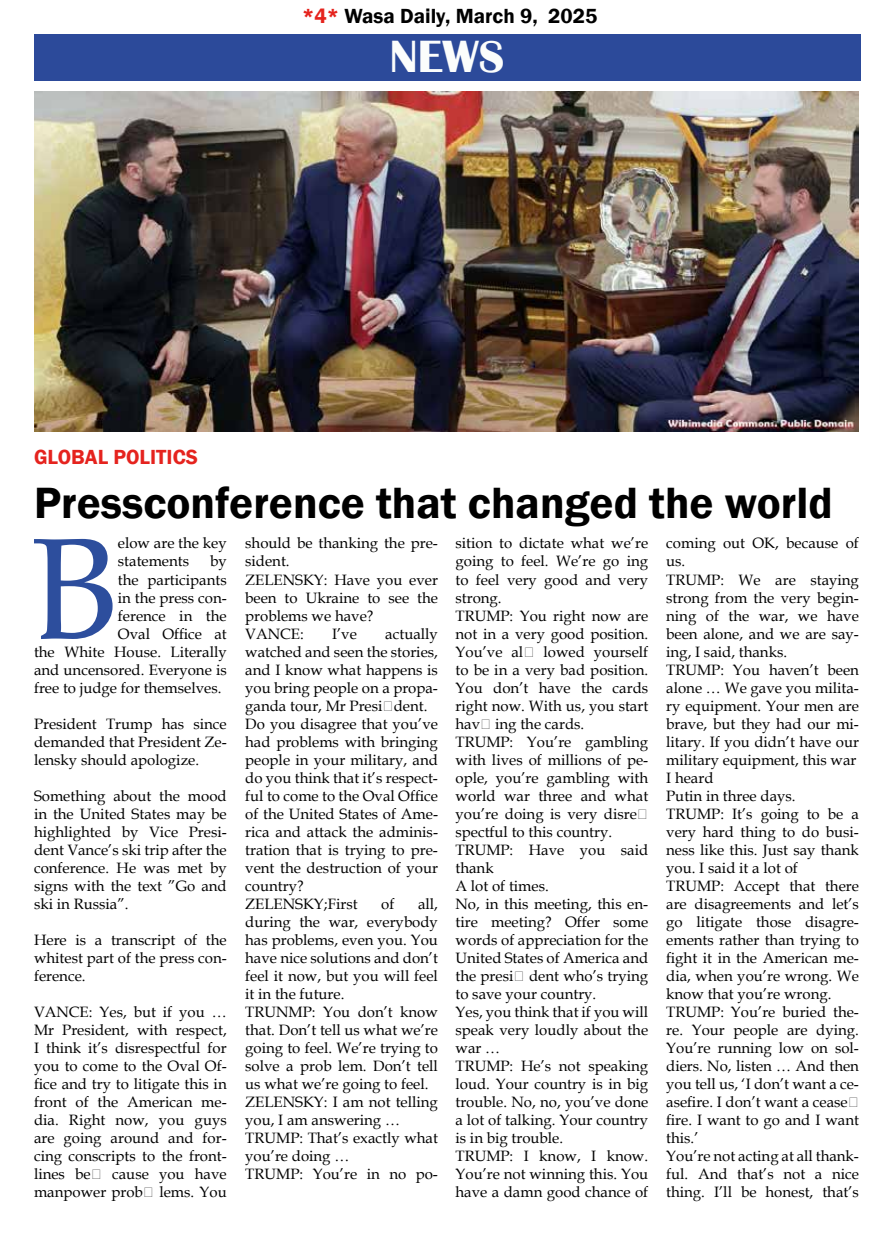
<style>
.page{position:relative;width:893px;height:1234px;background:#fff}
.page>*{position:absolute;margin:0;border:0;box-sizing:border-box;transform-origin:0 0}
.t1{font:143.85px "Book Antiqua";color:#2d4e9d}
.t2{font:700 46.5px "Britannic";color:#fbfdfc}
.t3{font:600 45px "Franklin Gothic";color:#000}
.t4{font:600 21px "Franklin Gothic";color:#000}
.t5{font:600 21px "Franklin Gothic";color:#e5231e}
.t6{font:15px/18px "Book Antiqua";color:#000}
.s1{color:#e5231d}
</style>
<div class="page">
<div style="left:34px;top:34px;width:826px;height:47px;background:#2c4a9a"></div>
<img style="left:34px;top:91px;width:825px;height:340px">
<h3 class="t4" style="left:302px;top:3px;width:297px"><span class="s1">*4*</span> Wasa Daily, March 9, 2025</h3>
<h2 class="t2" style="left:390px;top:30px;width:116px">NEWS</h2>
<h3 class="t5" style="left:34px;top:444px;width:166px">GLOBAL POLITICS</h3>
<h3 class="t3" style="left:34px;top:475px;width:800px">Pressconference that changed the world</h3>
<h1 class="t1" style="left:30px;top:489px;width:89px">B</h1>
<p class="t6" style="left:118px;top:534px;width:110px">elow are the key statements</p>
<p class="t6" style="left:210px;top:552px;width:18px">by</p>
<p class="t6" style="left:118px;top:570px;width:110px">the participants</p>
<p class="t6" style="left:118px;top:588px;width:110px">in the press con-</p>
<p class="t6" style="left:118px;top:606px;width:110px">ference in the</p>
<p class="t6" style="left:118px;top:624px;width:110px">Oval Office at</p>
<p class="t6" style="left:34px;top:642px;width:194px">the White House. Literally</p>
<p class="t6" style="left:34px;top:660px;width:194px">and uncensored. Everyone is</p>
<p class="t6" style="left:34px;top:678px;width:189px">free to judge for themselves.</p>
<p class="t6" style="left:34px;top:714px;width:194px;text-align:justify">President Trump has since demanded that President Ze&shy;lensky should apologize.</p>
<p class="t6" style="left:34px;top:786px;width:194px;text-align:justify">Something about the mood in the United States may be highlighted by Vice Presi&shy;dent Vance’s ski trip after the conference. He was met by signs with the text ”Go and ski in Russia”.</p>
<p class="t6" style="left:34px;top:930px;width:194px;text-align:justify">Here is a transcript of the whitest part of the press con&shy;ference.</p>
<p class="t6" style="left:34px;top:1002px;width:194px;text-align:justify">VANCE: Yes, but if you … Mr President, with respect, I think it’s disrespectful for you to come to the Oval Of&shy;fice and try to litigate this in front of the American me&shy;dia. Right now, you guys are going around and for&shy;cing conscripts to the front&shy;lines be‐ cause you have manpower prob‐ lems. You</p>
<p class="t6" style="left:245px;top:534px;width:194px">should be thanking the pre&shy;sident.<br>ZELENSKY: Have you ever been to Ukraine to see the problems we have?<br>VANCE:</p>
<p class="t6" style="left:245px;top:624px;width:194px;text-indent:140px">actually watched and seen the stories, and I know what happens is you bring people on a propa&shy;ganda tour, Mr Presi‐dent.<br>Do you disagree that you’ve had problems with bringing people in your military, and do you think that it’s respect&shy;ful to come to the Oval Office of the United States of Ame&shy;rica and attack the adminis&shy;tration that is trying to pre&shy;vent the destruction of your country?<br>ZELENSKY;First</p>
<p class="t6" style="left:332px;top:624px;width:26px">I’ve</p>
<p class="t6" style="left:245px;top:894px;width:194px;text-indent:173px">all, during the war, everybody has problems, even you. You have nice solutions and don’t feel it now, but you will feel it in the future.<br>TRUNMP: You don’t know that. Don’t tell us what we’re going to feel. We’re trying to solve a prob lem. Don’t tell us what we’re going to feel.<br>ZELENSKY: I am not telling you, I am answering …<br>TRUMP: That’s exactly what you’re doing …<br>TRUMP: You’re in no po-</p>
<p class="t6" style="left:381px;top:894px;width:15px">of</p>
<p class="t6" style="left:455px;top:534px;width:194px">sition to dictate what we’re going to feel. We’re go ing to feel very good and very strong.<br>TRUMP: You right now are not in a very good position.<br>You’ve al‐ lowed yourself to be in a very bad position.<br>You don’t have the cards right now. With us, you start hav‐ ing the cards.<br>TRUMP: You’re gambling with lives of millions of pe&shy;ople, you’re gambling with world war three and what you’re doing is very disre‐ spectful to this country.<br>TRUMP: Have you said thank<br>A lot of times.<br>No, in this meeting, this en&shy;tire meeting? Offer some words of appreciation for the<br>United States of America and the presi‐ dent who’s trying to save your country.<br>Yes, you think that if you will speak very loudly about the war …<br>TRUMP: He’s not speaking loud. Your country is in big trouble. No, no, you’ve done a lot of talking. Your country is in big trouble.<br>TRUMP: I know, I know.<br>You’re not winning this. You have a damn good chance of</p>
<p class="t6" style="left:666px;top:534px;width:194px">coming out OK, because of us.<br>TRUMP: We are staying strong from the very begin&shy;ning of the war, we have been alone, and we are say&shy;ing, I said, thanks.<br>TRUMP: You haven’t been alone … We gave you milita&shy;ry equipment. Your men are brave, but they had our mi&shy;litary. If you didn’t have our military equipment, this war<br>I heard<br>Putin in three days.<br>TRUMP: It’s going to be a very hard thing to do busi&shy;ness like this. Just say thank you. I said it a lot of<br>TRUMP: Accept that there are disagreements and let’s go litigate those disagre&shy;ements rather than trying to fight it in the American me&shy;dia, when you’re wrong. We know that you’re wrong.<br>TRUMP: You’re buried the&shy;re. Your people are dying.<br>You’re running low on sol&shy;diers. No, listen … And then you tell us, ‘I don’t want a ce&shy;asefire. I don’t want a cease‐ fire. I want to go and I want this.’<br>You’re not acting at all thank&shy;ful. And that’s not a nice thing. I’ll be honest, that’s</p>
</div>
